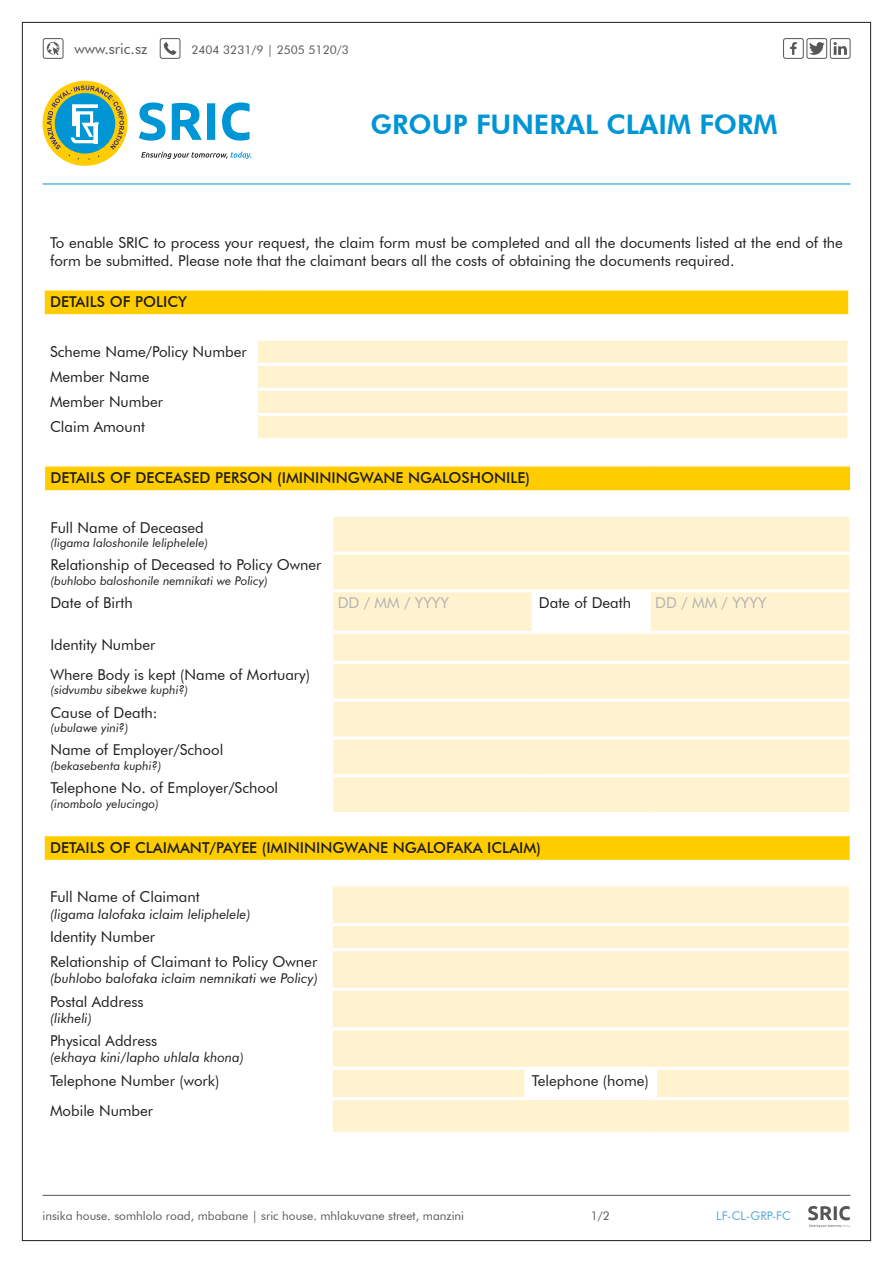
<style>
.page{position:relative;width:893px;height:1263px;background:#fff}
.page>*{position:absolute;margin:0;border:0;box-sizing:border-box;transform-origin:0 0}
.t1{font:800 27px "Futura BT";color:#0095d4}
.t2{font:15px/18px "Futura BT";color:#1d1d1b}
.t3{font:500 15px "Futura BT";color:#1d1d1b}
.t4{font:15px "Futura BT";color:#b2b2b2}
.t5{font:15px "Futura BT";color:#575756}
.t6{font:italic 13.5px "Futura BT";color:#1d1d1b}
.t7{font:italic 12px "Futura BT";color:#1d1d1b}
.t8{font:12px "Futura BT";color:#575756}
.t9{font:12px "Futura BT";color:#5aa8de}
</style>
<div class="page">
<svg style="left:808px;top:1206px;width:43px;height:21px"></svg>
<div style="left:830px;top:38px;width:20px;height:21px;border:1px solid #575756;border-radius:2px"></div>
<div style="left:783px;top:38px;width:21px;height:21px;border:1px solid #575756;border-radius:2px"></div>
<svg style="left:790px;top:42px;width:7px;height:13px"></svg>
<div style="left:806px;top:38px;width:21px;height:21px;border:1px solid #575756;border-radius:2px"></div>
<svg style="left:809px;top:42px;width:16px;height:13px"></svg>
<div style="left:43px;top:81px;width:85px;height:85px;background:#fc0;border-radius:50%"></div>
<svg style="left:139px;top:102px;width:111px;height:39px"></svg>
<svg style="left:141px;top:151px;width:110px;height:8px"></svg>
<svg style="left:47px;top:85px;width:77px;height:75px"></svg>
<hr style="left:43px;top:184px;width:807px;height:1px;background:#0095d4">
<hr style="left:43px;top:1195px;width:807px;height:1px;background:#575756">
<div style="left:43px;top:38px;width:20px;height:21px;border:1px solid #575756;border-radius:2px"></div>
<div style="left:160px;top:38px;width:20px;height:21px;border:1px solid #575756;border-radius:2px"></div>
<svg style="left:47px;top:42px;width:13px;height:13px"></svg>
<svg style="left:164px;top:42px;width:12px;height:13px"></svg>
<svg style="left:833px;top:42px;width:14px;height:13px"></svg>
<div style="left:44px;top:290px;width:805px;height:25px;background:#fc0"></div>
<div style="left:258px;top:341px;width:589px;height:97px;background:#fff3cf"></div>
<hr style="left:256px;top:363px;width:594px;height:3px;background:#fff">
<hr style="left:256px;top:388px;width:594px;height:3px;background:#fff">
<hr style="left:256px;top:413px;width:594px;height:3px;background:#fff">
<hr style="left:43px;top:289px;width:213px;height:2px;background:#fff">
<hr style="left:43px;top:291px;width:2px;height:23px;background:#fff">
<hr style="left:256px;top:289px;width:594px;height:2px;background:#fff">
<hr style="left:848px;top:291px;width:2px;height:23px;background:#fff">
<hr style="left:43px;top:314px;width:213px;height:2px;background:#fff">
<hr style="left:256px;top:314px;width:594px;height:2px;background:#fff">
<div style="left:44px;top:466px;width:807px;height:25px;background:#fc0"></div>
<div style="left:333px;top:517px;width:516px;height:295px;background:#fff3cf"></div>
<hr style="left:332px;top:552px;width:201px;height:3px;background:#fff">
<hr style="left:533px;top:552px;width:116px;height:3px;background:#fff">
<hr style="left:649px;top:552px;width:203px;height:3px;background:#fff">
<hr style="left:332px;top:589px;width:201px;height:3px;background:#fff">
<hr style="left:533px;top:589px;width:116px;height:3px;background:#fff">
<hr style="left:531px;top:592px;width:3px;height:39px;background:#fff">
<hr style="left:649px;top:589px;width:203px;height:3px;background:#fff">
<hr style="left:648px;top:592px;width:3px;height:39px;background:#fff">
<hr style="left:332px;top:631px;width:201px;height:3px;background:#fff">
<hr style="left:533px;top:631px;width:116px;height:3px;background:#fff">
<hr style="left:649px;top:631px;width:203px;height:3px;background:#fff">
<hr style="left:332px;top:661px;width:201px;height:3px;background:#fff">
<hr style="left:533px;top:661px;width:116px;height:3px;background:#fff">
<hr style="left:649px;top:661px;width:203px;height:3px;background:#fff">
<hr style="left:332px;top:699px;width:201px;height:3px;background:#fff">
<hr style="left:533px;top:699px;width:116px;height:3px;background:#fff">
<hr style="left:649px;top:699px;width:203px;height:3px;background:#fff">
<hr style="left:332px;top:736px;width:201px;height:3px;background:#fff">
<hr style="left:533px;top:736px;width:116px;height:3px;background:#fff">
<hr style="left:649px;top:736px;width:203px;height:3px;background:#fff">
<hr style="left:332px;top:774px;width:201px;height:3px;background:#fff">
<hr style="left:533px;top:774px;width:116px;height:3px;background:#fff">
<hr style="left:649px;top:774px;width:203px;height:3px;background:#fff">
<hr style="left:44px;top:465px;width:288px;height:2px;background:#fff">
<svg style="left:44px;top:467px;width:1px;height:23px"></svg>
<hr style="left:332px;top:465px;width:201px;height:2px;background:#fff">
<hr style="left:533px;top:465px;width:116px;height:2px;background:#fff">
<hr style="left:649px;top:465px;width:203px;height:2px;background:#fff">
<hr style="left:850px;top:467px;width:2px;height:23px;background:#fff">
<hr style="left:44px;top:490px;width:288px;height:2px;background:#fff">
<hr style="left:332px;top:490px;width:201px;height:2px;background:#fff">
<hr style="left:533px;top:490px;width:116px;height:2px;background:#fff">
<hr style="left:649px;top:490px;width:203px;height:2px;background:#fff">
<div style="left:44px;top:835px;width:806px;height:25px;background:#fc0"></div>
<div style="left:333px;top:886px;width:516px;height:246px;background:#fff3cf"></div>
<hr style="left:331px;top:923px;width:195px;height:3px;background:#fff">
<hr style="left:526px;top:923px;width:130px;height:3px;background:#fff">
<hr style="left:656px;top:923px;width:196px;height:3px;background:#fff">
<hr style="left:331px;top:948px;width:195px;height:3px;background:#fff">
<hr style="left:526px;top:948px;width:130px;height:3px;background:#fff">
<hr style="left:656px;top:948px;width:196px;height:3px;background:#fff">
<hr style="left:331px;top:988px;width:195px;height:3px;background:#fff">
<hr style="left:526px;top:988px;width:130px;height:3px;background:#fff">
<hr style="left:656px;top:988px;width:196px;height:3px;background:#fff">
<hr style="left:331px;top:1027px;width:195px;height:3px;background:#fff">
<hr style="left:526px;top:1027px;width:130px;height:3px;background:#fff">
<hr style="left:656px;top:1027px;width:196px;height:3px;background:#fff">
<hr style="left:331px;top:1067px;width:195px;height:3px;background:#fff">
<hr style="left:526px;top:1067px;width:130px;height:3px;background:#fff">
<hr style="left:524px;top:1070px;width:3px;height:27px;background:#fff">
<hr style="left:656px;top:1067px;width:196px;height:3px;background:#fff">
<hr style="left:654px;top:1070px;width:3px;height:27px;background:#fff">
<hr style="left:331px;top:1097px;width:195px;height:3px;background:#fff">
<hr style="left:526px;top:1097px;width:130px;height:3px;background:#fff">
<hr style="left:656px;top:1097px;width:196px;height:3px;background:#fff">
<hr style="left:43px;top:835px;width:288px;height:1px;background:#fff">
<hr style="left:43px;top:836px;width:2px;height:24px;background:#fff">
<hr style="left:331px;top:835px;width:195px;height:1px;background:#fff">
<hr style="left:526px;top:835px;width:130px;height:1px;background:#fff">
<hr style="left:656px;top:835px;width:195px;height:1px;background:#fff">
<p class="t5" style="left:74px;top:40px;width:75px">www.sric.sz</p>
<p class="t8" style="left:191px;top:43px;width:159px">2404 3231/9 | 2505 5120/3</p>
<p class="t1" style="left:371px;top:108px;width:408px">GROUP FUNERAL CLAIM FORM</p>
<p class="t2" style="left:50px;top:233px;width:794px">To enable SRIC to process your request, the claim form must be completed and all the documents listed at the end of the form be submitted. Please note that the claimant bears all the costs of obtaining the documents required.</p>
<p class="t3" style="left:50px;top:293px;width:139px">DETAILS OF POLICY</p>
<p class="t2" style="left:50px;top:342px;width:198px">Scheme Name/Policy Number</p>
<p class="t2" style="left:50px;top:367px;width:101px">Member Name</p>
<p class="t2" style="left:50px;top:392px;width:115px">Member Number</p>
<p class="t2" style="left:50px;top:417px;width:96px">Claim Amount</p>
<p class="t3" style="left:50px;top:469px;width:481px">DETAILS OF DECEASED PERSON (IMINININGWANE NGALOSHONILE)</p>
<p class="t2" style="left:50px;top:518px;width:155px">Full Name of Deceased</p>
<p class="t7" style="left:50px;top:535px;width:159px">(ligama laloshonile leliphelele)</p>
<p class="t2" style="left:50px;top:556px;width:273px">Relationship of Deceased to Policy Owner</p>
<p class="t7" style="left:50px;top:573px;width:219px">(buhlobo baloshonile nemnikati we Policy)</p>
<p class="t2" style="left:50px;top:594px;width:84px">Date of Birth</p>
<p class="t4" style="left:338px;top:594px;width:113px">DD / MM / YYYY</p>
<p class="t2" style="left:539px;top:594px;width:94px">Date of Death</p>
<p class="t4" style="left:655px;top:594px;width:113px">DD / MM / YYYY</p>
<p class="t2" style="left:50px;top:635px;width:107px">Identity Number</p>
<p class="t2" style="left:50px;top:665px;width:261px">Where Body is kept (Name of Mortuary)</p>
<p class="t7" style="left:50px;top:683px;width:140px">(sidvumbu sibekwe kuphi?)</p>
<p class="t2" style="left:50px;top:703px;width:109px">Cause of Death:</p>
<p class="t7" style="left:50px;top:720px;width:80px">(ubulawe yini?)</p>
<p class="t2" style="left:50px;top:741px;width:174px">Name of Employer/School</p>
<p class="t7" style="left:50px;top:758px;width:113px">(bekasebenta kuphi?)</p>
<p class="t2" style="left:50px;top:779px;width:229px">Telephone No. of Employer/School</p>
<p class="t7" style="left:50px;top:796px;width:110px">(inombolo yelucingo)</p>
<p class="t3" style="left:50px;top:838px;width:492px">DETAILS OF CLAIMANT/PAYEE (IMINININGWANE NGALOFAKA ICLAIM)</p>
<p class="t2" style="left:50px;top:888px;width:151px">Full Name of Claimant</p>
<p class="t6" style="left:50px;top:905px;width:202px">(ligama lalofaka iclaim leliphelele)</p>
<p class="t2" style="left:50px;top:927px;width:107px">Identity Number</p>
<p class="t2" style="left:50px;top:952px;width:269px">Relationship of Claimant to Policy Owner</p>
<p class="t6" style="left:50px;top:970px;width:269px">(buhlobo balofaka iclaim nemnikati we Policy)</p>
<p class="t2" style="left:50px;top:992px;width:95px">Postal Address</p>
<p class="t6" style="left:50px;top:1010px;width:44px">(likheli)</p>
<p class="t2" style="left:50px;top:1032px;width:109px">Physical Address</p>
<p class="t6" style="left:50px;top:1049px;width:196px">(ekhaya kini/lapho uhlala khona)</p>
<p class="t2" style="left:50px;top:1071px;width:171px">Telephone Number (work)</p>
<p class="t2" style="left:532px;top:1071px;width:118px">Telephone (home)</p>
<p class="t2" style="left:50px;top:1101px;width:105px">Mobile Number</p>
<p class="t8" style="left:43px;top:1209px;width:423px">insika house. somhlolo road, mbabane | sric house. mhlakuvane street, manzini</p>
<p class="t8" style="left:591px;top:1209px;width:21px">1/2</p>
<p class="t9" style="left:716px;top:1209px;width:76px">LF-CL-GRP-FC</p>
</div>
